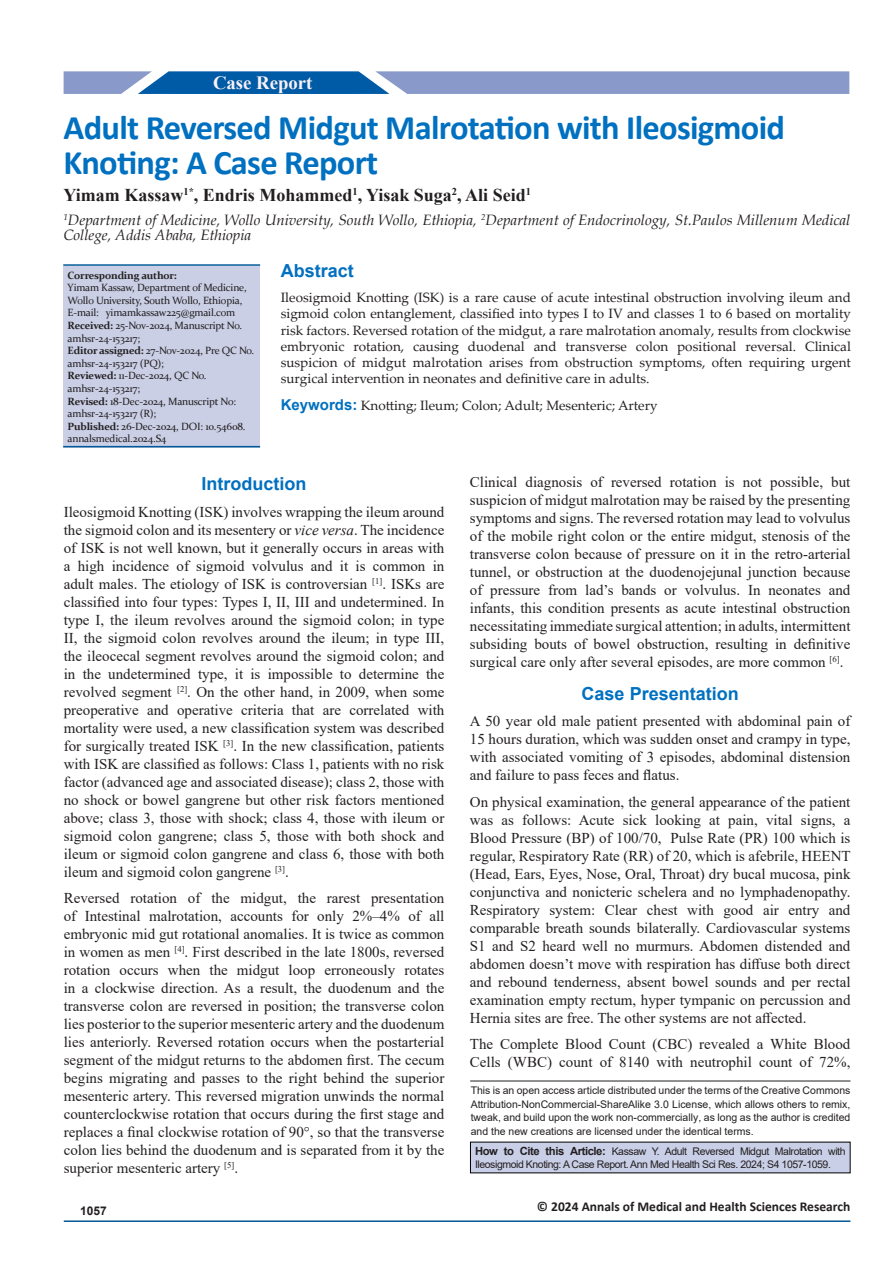
<style>
.page{position:relative;width:893px;height:1263px;background:#fff}
.page>*{position:absolute;margin:0;border:0;box-sizing:border-box;transform-origin:0 0}
.t1{font:700 34.5px/35px "Calibri";letter-spacing:-.02em;color:#0070c0}
.t2{font:700 18.75px "Times New Roman";color:#fff}
.t3{font:700 18.75px "Times New Roman";color:#faf1f6}
.heading_2{font:700 18px "Times New Roman";color:#231f20}
.Heading_1{font:700 18px "Arial";color:#0070c0}
.bd{font:15px/18px "Times New Roman";color:#231f20;text-align:justify}
.heading_2-2{font:italic 15px/15px "Book Antiqua";color:#231f20}
.bd-2{font:13.5px/16.2px "Palatino Linotype";color:#231f20;text-align:justify}
.t4{font:700 13.5px "Calibri";color:#231f20}
.t5{font:700 12px "Arial";color:#231f20}
.SSH{font:10.5px/13.5px "Arial";letter-spacing:-.04em;color:#231f20}
.t6{font:10.5px/12.6px "Constantia";letter-spacing:-.02em;color:#231f20}
.t7{font:700 10.5px "Constantia";letter-spacing:-.02em;color:#231f20}
.s1{font-weight:700}
.s2{font-family:"Arial";font-weight:700;font-size:15px;color:#0070c0}
.s3{font-style:italic}
.s4{font-weight:700;font-size:11.25px}
</style>
<div class="page">
<hr style="left:64px;top:1220px;width:786px;height:2px;background:#005996">
<svg style="left:64px;top:71px;width:785px;height:23px"></svg>
<div style="left:175px;top:72px;width:178px;height:22px;background:#005ba6"></div>
<div style="left:470px;top:1142px;width:380px;height:31px;background:#c9cfe7"></div>
<hr style="left:470px;top:1081px;width:380px;height:1px;background:#231f20">
<div style="left:63px;top:266px;width:197px;height:181px;background:#cacfe6"></div>
<hr style="left:63px;top:264px;width:197px;height:2px;background:#005996">
<hr style="left:63px;top:446px;width:197px;height:1px;background:#005996">
<p class="t2" style="left:200px;top:68px;width:129px">Original Article</p>
<p class="t3" style="left:213px;top:69px;width:101px">Case Report</p>
<p class="t1" style="left:64px;top:110px;width:723px">Adult Reversed Midgut Malrotation with Ileosigmoid<br>Knoting: A Case Report</p>
<p class="heading_2" style="left:64px;top:182px;width:469px">Yimam Kassaw<sup>1*</sup>, Endris Mohammed<sup>1</sup>, Yisak Suga<sup>2</sup>, Ali Seid<sup>1</sup></p>
<p class="heading_2-2" style="left:64px;top:212px;width:788px"><sup>1</sup>Department of Medicine, Wollo University, South Wollo, Ethiopia, <sup>2</sup>Department of Endocrinology, St.Paulos Millenum Medical<br>College, Addis Ababa, Ethiopia</p>
<p class="t7" style="left:68px;top:268px;width:111px">Corresponding author:</p>
<p class="t6" style="left:68px;top:281px;width:181px">Yimam Kassaw, Department of Medicine,<br>Wollo University, South Wollo, Ethiopia,<br>E-mail: yimamkassaw225@gmail.com</p>
<p class="t6" style="left:68px;top:319px;width:176px"><span class="s1">Received:</span> 25-Nov-2024, Manuscript No. amhsr-24-153217;</p>
<p class="t6" style="left:68px;top:344px;width:188px"><span class="s1">Editor assigned:</span> 27-Nov-2024, Pre QC No. amhsr-24-153217 (PQ);</p>
<p class="t6" style="left:68px;top:369px;width:140px"><span class="s1">Reviewed:</span> 11-Dec-2024, QC No. amhsr-24-153217;</p>
<p class="t6" style="left:68px;top:394px;width:170px"><span class="s1">Revised:</span> 18-Dec-2024, Manuscript No: amhsr-24-153217 (R);</p>
<p class="t6" style="left:68px;top:419px;width:179px"><span class="s1">Published:</span> 26-Dec-2024, DOI: 10.54608. annalsmedical.2024.S4</p>
<p class="Heading_1" style="left:281px;top:258px;width:75px">Abstract</p>
<p class="bd-2" style="left:281px;top:289px;width:572px">Ileosigmoid Knotting (ISK) is a rare cause of acute intestinal obstruction involving ileum and sigmoid colon entanglement, classified into types I to IV and classes 1 to 6 based on mortality risk factors. Reversed rotation of the midgut, a rare malrotation anomaly, results from clockwise embryonic rotation, causing duodenal and transverse colon positional reversal. Clinical suspicion of midgut malrotation arises from obstruction symptoms, often requiring urgent surgical intervention in neonates and definitive care in adults.</p>
<p class="bd-2" style="left:281px;top:396px;width:378px"><span class="s2">Keywords:</span> Knotting; Ileum; Colon; Adult; Mesenteric; Artery</p>
<p class="Heading_1" style="left:202px;top:471px;width:106px">Introduction</p>
<p class="bd" style="left:64px;top:502px;width:382px">Ileosigmoid Knotting (ISK) involves wrapping the ileum around the sigmoid colon and its mesentery or <span class="s3">vice versa</span>. The incidence of ISK is not well known, but it generally occurs in areas with a high incidence of sigmoid volvulus and it is common in adult males. The etiology of ISK is controversian <sup>[1]</sup>. ISKs are classified into four types: Types I, II, III and undetermined. In type I, the ileum revolves around the sigmoid colon; in type II, the sigmoid colon revolves around the ileum; in type III, the ileocecal segment revolves around the sigmoid colon; and in the undetermined type, it is impossible to determine the revolved segment <sup>[2]</sup>. On the other hand, in 2009, when some preoperative and operative criteria that are correlated with mortality were used, a new classification system was described for surgically treated ISK <sup>[3]</sup>. In the new classification, patients with ISK are classified as follows: Class 1, patients with no risk factor (advanced age and associated disease); class 2, those with no shock or bowel gangrene but other risk factors mentioned above; class 3, those with shock; class 4, those with ileum or sigmoid colon gangrene; class 5, those with both shock and ileum or sigmoid colon gangrene and class 6, those with both ileum and sigmoid colon gangrene <sup>[3]</sup>.</p>
<p class="bd" style="left:64px;top:889px;width:382px">Reversed rotation of the midgut, the rarest presentation of Intestinal malrotation, accounts for only 2%–4% of all embryonic mid gut rotational anomalies. It is twice as common in women as men <sup>[4]</sup>. First described in the late 1800s, reversed rotation occurs when the midgut loop erroneously rotates in a clockwise direction. As a result, the duodenum and the transverse colon are reversed in position; the transverse colon lies posterior to the superior mesenteric artery and the duodenum lies anteriorly. Reversed rotation occurs when the postarterial segment of the midgut returns to the abdomen first. The cecum begins migrating and passes to the right behind the superior mesenteric artery. This reversed migration unwinds the normal counterclockwise rotation that occurs during the first stage and replaces a final clockwise rotation of 90°, so that the transverse colon lies behind the duodenum and is separated from it by the superior mesenteric artery <sup>[5]</sup>.</p>
<p class="bd" style="left:470px;top:473px;width:382px">Clinical diagnosis of reversed rotation is not possible, but suspicion of midgut malrotation may be raised by the presenting symptoms and signs. The reversed rotation may lead to volvulus of the mobile right colon or the entire midgut, stenosis of the transverse colon because of pressure on it in the retro-arterial tunnel, or obstruction at the duodenojejunal junction because of pressure from lad’s bands or volvulus. In neonates and infants, this condition presents as acute intestinal obstruction necessitating immediate surgical attention; in adults, intermittent subsiding bouts of bowel obstruction, resulting in definitive surgical care only after several episodes, are more common <sup>[6]</sup>.</p>
<p class="Heading_1" style="left:582px;top:681px;width:159px">Case Presentation</p>
<p class="bd" style="left:470px;top:712px;width:382px">A 50 year old male patient presented with abdominal pain of 15 hours duration, which was sudden onset and crampy in type, with associated vomiting of 3 episodes, abdominal distension and failure to pass feces and flatus.</p>
<p class="bd" style="left:470px;top:792px;width:382px">On physical examination, the general appearance of the patient was as follows: Acute sick looking at pain, vital signs, a Blood Pressure (BP) of 100/70, Pulse Rate (PR) 100 which is regular, Respiratory Rate (RR) of 20, which is afebrile, HEENT (Head, Ears, Eyes, Nose, Oral, Throat) dry bucal mucosa, pink conjunctiva and nonicteric schelera and no lymphadenopathy.<br>Respiratory system: Clear chest with good air entry and comparable breath sounds bilaterally. Cardiovascular systems S1 and S2 heard well no murmurs. Abdomen distended and abdomen doesn’t move with respiration has diffuse both direct and rebound tenderness, absent bowel sounds and per rectal examination empty rectum, hyper tympanic on percussion and Hernia sites are free. The other systems are not affected.</p>
<p class="bd" style="left:470px;top:1035px;width:382px">The Complete Blood Count (CBC) revealed a White Blood<br>Cells (WBC) count of 8140 with neutrophil count of 72%,</p>
<p class="SSH" style="left:471px;top:1084px;width:381px;text-align:justify">This is an open access article distributed under the terms of the Creative Commons Attribution‑NonCommercial‑ShareAlike 3.0 License, which allows others to remix, tweak, and build upon the work non‑commercially, as long as the author is credited and the new creations are licensed under the identical terms.</p>
<p class="SSH" style="left:475px;top:1144px;width:372px"><span class="s4">How to Cite this Article:</span> Kassaw Y. Adult Reversed Midgut Malrotation with<br>Ileosigmoid Knoting: A Case Report. Ann Med Health Sci Res. 2024; S4 1057-1059.</p>
<p class="t5" style="left:80px;top:1202px;width:28px">1057</p>
<p class="t4" style="left:537px;top:1197px;width:315px">© 2024 Annals of Medical and Health Sciences Research</p>
</div>
